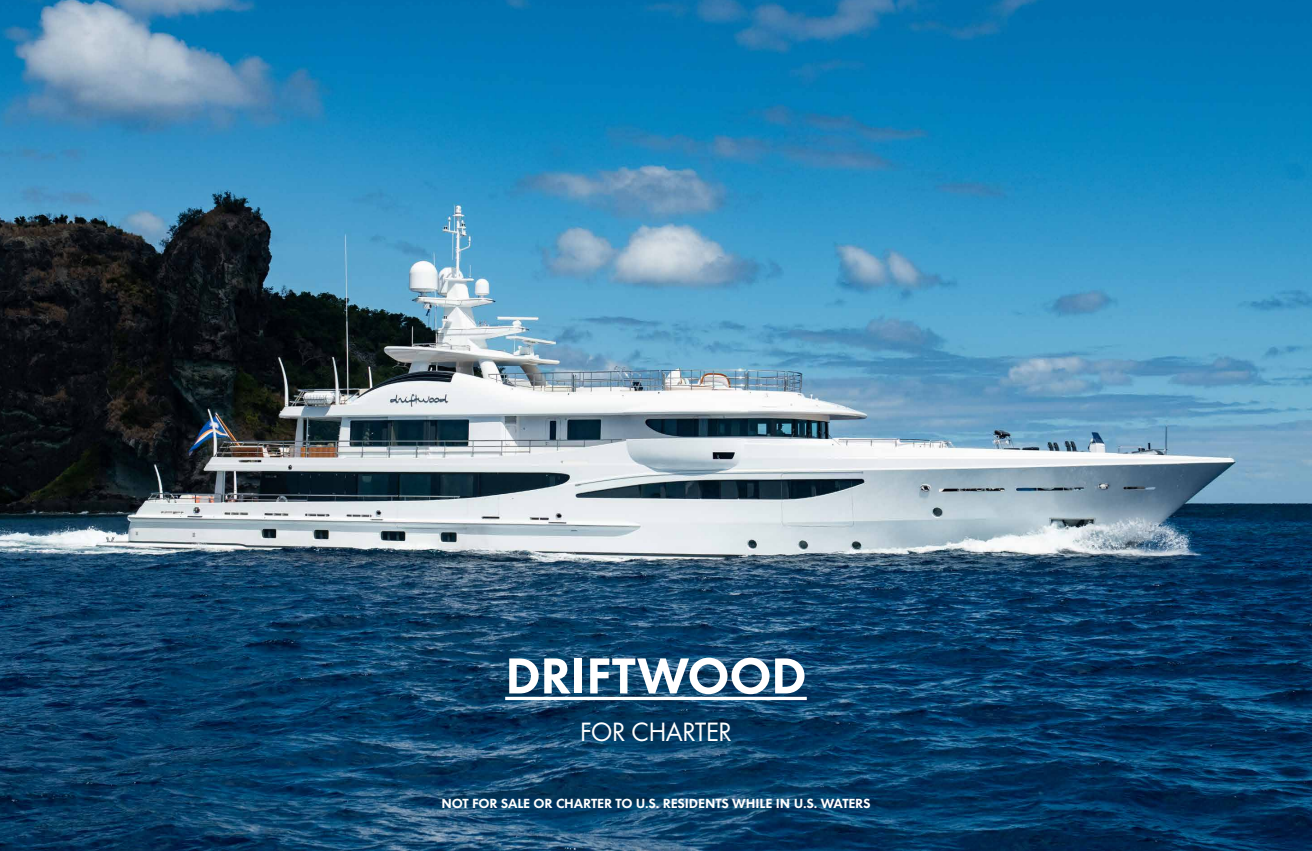
<style>
.page{position:relative;width:1312px;height:851px;background:#fff}
.page>*{position:absolute;margin:0;border:0;box-sizing:border-box;transform-origin:0 0}
.t1{font:52.38px "Futura EFOP Heavy New";letter-spacing:-.01em;color:#fff}
.t2{font:27.5px "Futura EF";letter-spacing:-.03em;color:#fff}
.t3{font:13.75px "Futura EFOP Heavy New";letter-spacing:-.01em;color:#fff}
</style>
<div class="page">
<img style="left:0;top:0;width:1311px;height:850px">
<svg style="left:505px;top:696px;width:301px;height:4px"></svg>
<h1 class="t1" style="left:505px;top:644px;width:303px">DRIFTWOOD</h1>
<h2 class="t2" style="left:579px;top:716px;width:154px">FOR CHARTER</h2>
<p class="t3" style="left:441px;top:795px;width:430px">NOT FOR SALE OR CHARTER TO U.S. RESIDENTS WHILE IN U.S. WATERS</p>
</div>
